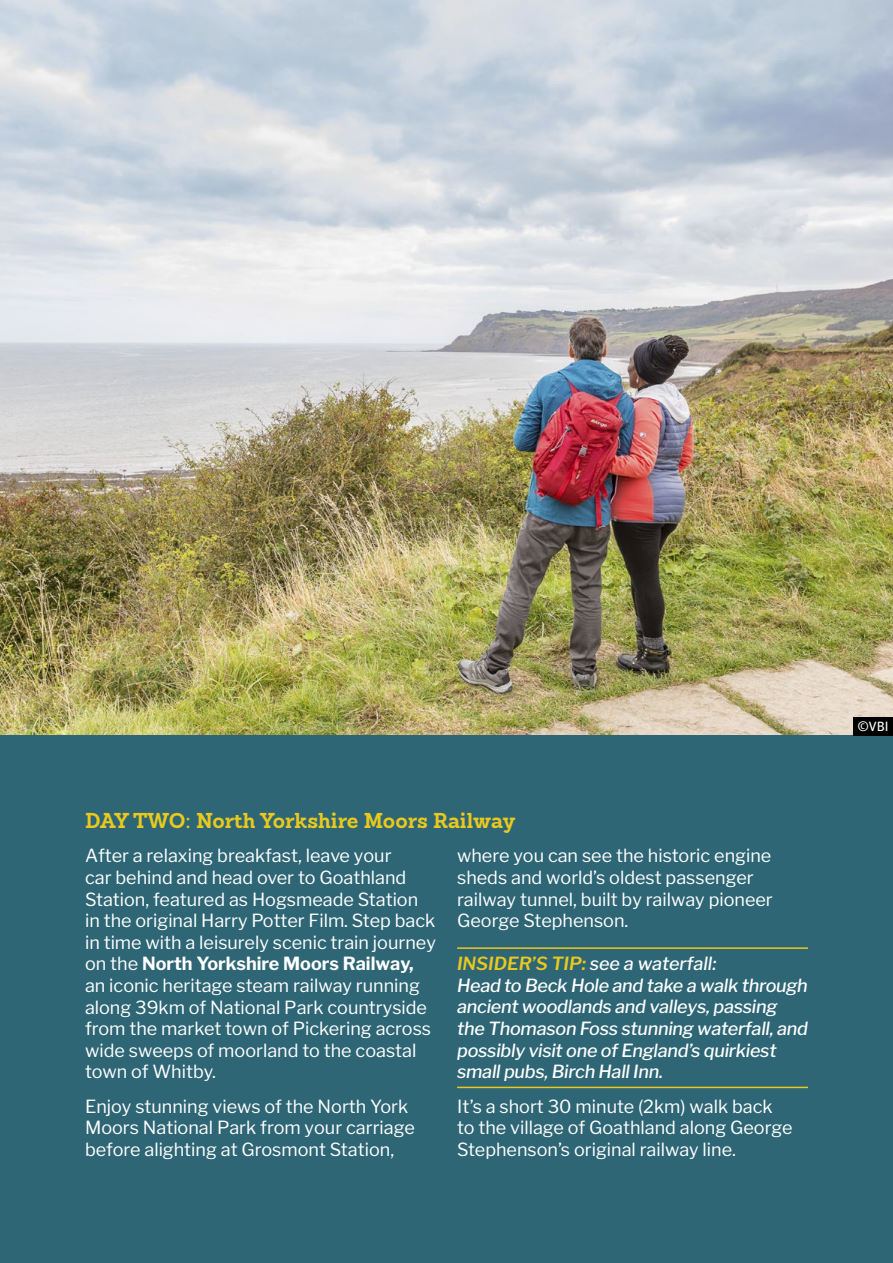
<style>
.page{position:relative;width:893px;height:1263px;background:#fff}
.page>*{position:absolute;margin:0;border:0;box-sizing:border-box;transform-origin:0 0}
.t1{font:700 21px "Sanchez";color:#e9c91e}
.body_black{font:18px/21.6px "Libre Franklin";color:#fff}
.INSIDERS_italic_-_Su{font:italic 500 18px/21.6px "Libre Franklin";letter-spacing:-.015em;color:#fff}
.insiders_tip_-_Sunri{font:italic 500 18px "Libre Franklin";color:#fff}
.t2{font:13.5px "Meta Pro";color:#fff}
.s1{font-weight:700}
.s2{font-weight:600;color:#e9c91e}
</style>
<div class="page">
<img style="left:0;top:0;width:893px;height:736px">
<div style="left:0;top:736px;width:893px;height:527px;background:#2e6675"></div>
<div style="left:853px;top:717px;width:40px;height:19px;background:#000"></div>
<hr style="left:457px;top:947px;width:351px;height:2px;background:#e9c91e">
<hr style="left:457px;top:1087px;width:351px;height:1px;background:#e9c91e">
<h2 class="t1" style="left:85px;top:806px;width:432px">DAY TWO: North Yorkshire Moors Railway</h2>
<p class="body_black" style="left:85px;top:845px;width:352px">After a relaxing breakfast, leave your<br>car behind and head over to Goathland Station, featured as Hogsmeade Station in the original Harry Potter Film. Step back in time with a leisurely scenic train journey on the <span class="s1">North Yorkshire Moors Railway, </span>an iconic heritage steam railway running along 39km of National Park countryside from the market town of Pickering across wide sweeps of moorland to the coastal town of Whitby.</p>
<p class="body_black" style="left:85px;top:1095px;width:331px">Enjoy stunning views of the North York<br>Moors National Park from your carriage before alighting at Grosmont Station,</p>
<p class="body_black" style="left:457px;top:845px;width:317px">where you can see the historic engine sheds and world’s oldest passenger railway tunnel, built by railway pioneer George Stephenson.</p>
<p class="insiders_tip_-_Sunri" style="left:457px;top:953px;width:261px"><span class="s2">INSIDER’S TIP:</span> see a waterfall:</p>
<p class="INSIDERS_italic_-_Su" style="left:457px;top:974px;width:352px">Head to Beck Hole and take a walk through ancient woodlands and valleys, passing the Thomason Foss stunning waterfall, and possibly visit one of England’s quirkiest small pubs, Birch Hall Inn.</p>
<p class="body_black" style="left:457px;top:1095px;width:337px">It’s a short 30 minute (2km) walk back to the village of Goathland along George<br>Stephenson’s original railway line.</p>
<p class="t2" style="left:857px;top:716px;width:33px">©VBI</p>
</div>
